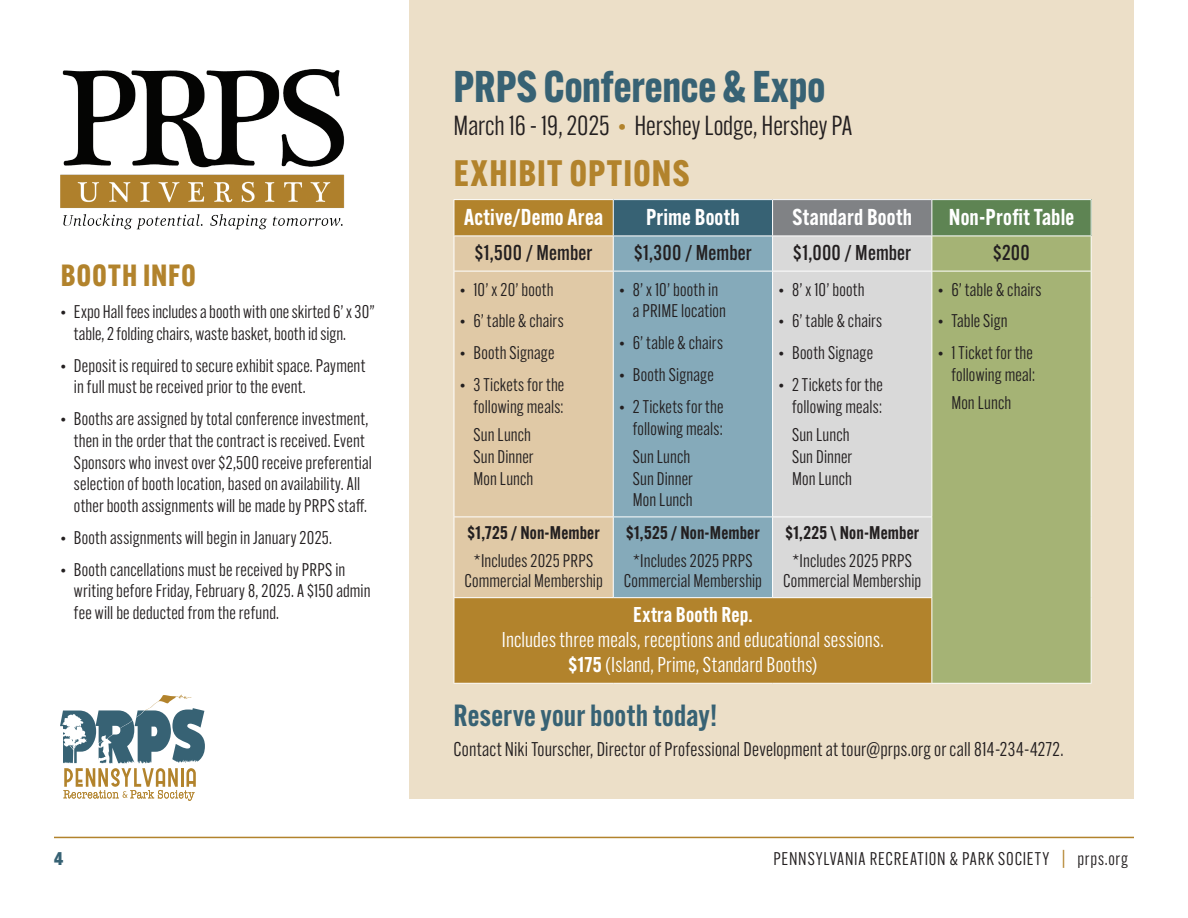
<style>
.page{position:relative;width:1188px;height:918px;background:#fff}
.page>*{position:absolute;margin:0;border:0;box-sizing:border-box;transform-origin:0 0}
.t1{font:700 43.5px "Alternate Gothic ATF";color:#376274}
.t2{font:700 36px "Alternate Gothic ATF";letter-spacing:.035em;color:#b2832c}
.t3{font:600 30px "Alternate Gothic ATF";letter-spacing:.01em;color:#376274}
.t4{font:700 30px "Alternate Gothic ATF";letter-spacing:.035em;color:#b2832c}
.t5{font:27px "Alternate Gothic ATF";color:#231f20}
.t6{font:600 22.5px "Alternate Gothic ATF";letter-spacing:.01em;color:#fff}
.t7{font:21px "Alternate Gothic ATF";letter-spacing:.01em;color:#fff}
.t8{font:500 21px "Alternate Gothic ATF";letter-spacing:.01em;color:#231f20}
.t9{font:600 21px "Alternate Gothic ATF";letter-spacing:.015em;color:#fff}
.t10{font:19.5px "Alternate Gothic ATF";letter-spacing:.01em;color:#231f20}
.t11{font:18px/21.6px "Alternate Gothic ATF";letter-spacing:.01em;color:#231f20}
.t12{font:600 18px "Alternate Gothic ATF";letter-spacing:.01em;color:#231f20}
.t13{font:18px "Alternate Gothic ATF";letter-spacing:.05em;color:#231f20}
.t14{font:800 18px "Alternate Gothic ATF";color:#376274}
.s1{color:#b2832c}
.s2{font-weight:600}
</style>
<div class="page">
<hr style="left:54px;top:837px;width:1080px;height:1px;background:#b2832c">
<div style="left:410px;top:0;width:724px;height:798px;background:#ecdfc8"></div>
<svg style="left:60px;top:694px;width:145px;height:107px"></svg>
<img style="left:60px;top:69px;width:285px;height:161px">
<div style="left:455px;top:200px;width:477px;height:483px;background:#b2832c"></div>
<div style="left:613px;top:200px;width:160px;height:36px;background:#376274"></div>
<div style="left:773px;top:200px;width:159px;height:36px;background:#808285"></div>
<div style="left:932px;top:200px;width:159px;height:36px;background:#5e8453"></div>
<div style="left:455px;top:237px;width:158px;height:360px;background:#e0c9a6"></div>
<div style="left:614px;top:237px;width:158px;height:360px;background:#85aaba"></div>
<div style="left:773px;top:237px;width:159px;height:360px;background:#d9d9d9"></div>
<div style="left:932px;top:237px;width:159px;height:446px;background:#a5b375"></div>
<hr style="left:454px;top:199px;width:159px;height:1px;background:#fff">
<hr style="left:454px;top:200px;width:1px;height:36px;background:#fff">
<hr style="left:613px;top:199px;width:160px;height:1px;background:#fff">
<hr style="left:613px;top:200px;width:1px;height:36px;background:#fff">
<hr style="left:773px;top:199px;width:159px;height:1px;background:#fff">
<hr style="left:772px;top:200px;width:1px;height:36px;background:#fff">
<hr style="left:932px;top:199px;width:160px;height:1px;background:#fff">
<hr style="left:932px;top:200px;width:1px;height:36px;background:#fff">
<hr style="left:1091px;top:200px;width:1px;height:36px;background:#fff">
<hr style="left:454px;top:236px;width:159px;height:1px;background:#fff">
<hr style="left:454px;top:236px;width:1px;height:35px;background:#fff">
<hr style="left:613px;top:236px;width:160px;height:1px;background:#fff">
<hr style="left:613px;top:236px;width:1px;height:35px;background:#fff">
<hr style="left:773px;top:236px;width:159px;height:1px;background:#fff">
<hr style="left:772px;top:236px;width:1px;height:35px;background:#fff">
<hr style="left:932px;top:236px;width:160px;height:1px;background:#fff">
<hr style="left:932px;top:236px;width:1px;height:35px;background:#fff">
<hr style="left:1091px;top:236px;width:1px;height:35px;background:#fff">
<hr style="left:454px;top:271px;width:159px;height:1px;background:#fff">
<hr style="left:454px;top:271px;width:1px;height:246px;background:#fff">
<hr style="left:613px;top:271px;width:160px;height:1px;background:#fff">
<hr style="left:613px;top:271px;width:1px;height:246px;background:#fff">
<hr style="left:773px;top:271px;width:159px;height:1px;background:#fff">
<hr style="left:772px;top:271px;width:1px;height:246px;background:#fff">
<hr style="left:932px;top:271px;width:160px;height:1px;background:#fff">
<hr style="left:932px;top:271px;width:1px;height:246px;background:#fff">
<hr style="left:1091px;top:271px;width:1px;height:246px;background:#fff">
<hr style="left:454px;top:517px;width:159px;height:1px;background:#fff">
<hr style="left:454px;top:517px;width:1px;height:80px;background:#fff">
<hr style="left:613px;top:517px;width:160px;height:1px;background:#fff">
<hr style="left:613px;top:517px;width:1px;height:80px;background:#fff">
<hr style="left:773px;top:517px;width:159px;height:1px;background:#fff">
<hr style="left:772px;top:517px;width:1px;height:80px;background:#fff">
<hr style="left:932px;top:517px;width:1px;height:80px;background:#fff">
<hr style="left:1091px;top:517px;width:1px;height:81px;background:#fff">
<hr style="left:454px;top:597px;width:159px;height:1px;background:#fff">
<hr style="left:454px;top:598px;width:1px;height:85px;background:#fff">
<hr style="left:613px;top:597px;width:160px;height:1px;background:#fff">
<hr style="left:773px;top:597px;width:159px;height:1px;background:#fff">
<hr style="left:932px;top:598px;width:1px;height:85px;background:#fff">
<hr style="left:1091px;top:598px;width:1px;height:85px;background:#fff">
<hr style="left:454px;top:683px;width:159px;height:1px;background:#fff">
<hr style="left:613px;top:683px;width:160px;height:1px;background:#fff">
<hr style="left:773px;top:683px;width:159px;height:1px;background:#fff">
<hr style="left:932px;top:683px;width:160px;height:1px;background:#fff">
<p class="t4" style="left:61px;top:257px;width:137px">BOOTH INFO</p>
<p class="t11" style="left:74px;top:301px;width:302px;text-indent:-14px">• Expo Hall fees includes a booth with one skirted 6’ x 30” table, 2 folding chairs, waste basket, booth id sign.</p>
<p class="t11" style="left:74px;top:355px;width:293px;text-indent:-14px">• Deposit is required to secure exhibit space. Payment in full must be received prior to the event.</p>
<p class="t11" style="left:74px;top:408px;width:300px;text-indent:-14px">• Booths are assigned by total conference investment, then in the order that the contract is received. Event Sponsors who invest over $2,500 receive preferential selection of booth location, based on availability. All other booth assignments will be made by PRPS staff.</p>
<p class="t11" style="left:60px;top:527px;width:273px">• Booth assignments will begin in January 2025.</p>
<p class="t11" style="left:74px;top:559px;width:298px;text-indent:-14px">• Booth cancellations must be received by PRPS in writing before Friday, February 8, 2025. A $150 admin fee will be deducted from the refund.</p>
<p class="t1" style="left:454px;top:59px;width:373px">PRPS Conference &amp; Expo</p>
<p class="t5" style="left:454px;top:109px;width:400px">March 16 - 19, 2025 <span class="s1">•</span> Hershey Lodge, Hershey PA</p>
<p class="t2" style="left:454px;top:151px;width:237px">EXHIBIT OPTIONS</p>
<p class="t6" style="left:464px;top:203px;width:141px">Active/Demo Area</p>
<p class="t6" style="left:646px;top:203px;width:95px">Prime Booth</p>
<p class="t6" style="left:792px;top:203px;width:121px">Standard Booth</p>
<p class="t6" style="left:949px;top:203px;width:127px">Non-Profit Table</p>
<p class="t8" style="left:475px;top:240px;width:119px">$1,500 / Member</p>
<p class="t8" style="left:634px;top:240px;width:119px">$1,300 / Member</p>
<p class="t8" style="left:793px;top:240px;width:119px">$1,000 / Member</p>
<p class="t8" style="left:993px;top:240px;width:38px">$200</p>
<p class="t11" style="left:460px;top:278px;width:95px">• 10’ x 20’ booth</p>
<p class="t11" style="left:460px;top:310px;width:105px">• 6’ table &amp; chairs</p>
<p class="t11" style="left:460px;top:342px;width:96px">• Booth Signage</p>
<p class="t11" style="left:460px;top:374px;width:106px;text-align:right">• 3 Tickets for the following meals:</p>
<p class="t11" style="left:473px;top:424px;width:62px">Sun Lunch<br>Sun Dinner<br>Mon Lunch</p>
<p class="t11" style="left:633px;top:278px;width:95px;text-indent:-14px">• 8’ x 10’ booth in a PRIME location</p>
<p class="t11" style="left:619px;top:332px;width:105px">• 6’ table &amp; chairs</p>
<p class="t11" style="left:619px;top:364px;width:96px">• Booth Signage</p>
<p class="t11" style="left:619px;top:396px;width:106px;text-align:right">• 2 Tickets for the following meals:</p>
<p class="t11" style="left:633px;top:446px;width:62px">Sun Lunch<br>Sun Dinner<br>Mon Lunch</p>
<p class="t11" style="left:779px;top:278px;width:88px">• 8’ x 10’ booth</p>
<p class="t11" style="left:779px;top:310px;width:105px">• 6’ table &amp; chairs</p>
<p class="t11" style="left:779px;top:342px;width:96px">• Booth Signage</p>
<p class="t11" style="left:779px;top:374px;width:106px;text-align:right">• 2 Tickets for the following meals:</p>
<p class="t11" style="left:792px;top:424px;width:62px">Sun Lunch<br>Sun Dinner<br>Mon Lunch</p>
<p class="t11" style="left:938px;top:278px;width:105px">• 6’ table &amp; chairs</p>
<p class="t11" style="left:938px;top:310px;width:71px">• Table Sign</p>
<p class="t11" style="left:938px;top:342px;width:99px;text-align:right">• 1 Ticket for the following meal:</p>
<p class="t11" style="left:951px;top:392px;width:61px">Mon Lunch</p>
<p class="t12" style="left:468px;top:521px;width:134px">$1,725 / Non-Member</p>
<p class="t11" style="left:464px;top:551px;width:140px;line-height:19.5px;text-align:center">*Includes 2025 PRPS<br>Commercial Membership</p>
<p class="t12" style="left:626px;top:521px;width:135px">$1,525 / Non-Member</p>
<p class="t11" style="left:624px;top:551px;width:140px;line-height:19.5px;text-align:center">*Includes 2025 PRPS<br>Commercial Membership</p>
<p class="t12" style="left:785px;top:521px;width:135px">$1,225 \ Non-Member</p>
<p class="t11" style="left:783px;top:551px;width:140px;line-height:19.5px;text-align:center">*Includes 2025 PRPS<br>Commercial Membership</p>
<p class="t9" style="left:633px;top:601px;width:121px">Extra Booth Rep.</p>
<p class="t7" style="left:502px;top:627px;width:383px">Includes three meals, receptions and educational sessions.</p>
<p class="t7" style="left:568px;top:652px;width:250px"><span class="s2">$175</span> (Island, Prime, Standard Booths)</p>
<p class="t3" style="left:454px;top:696px;width:265px">Reserve your booth today!</p>
<p class="t10" style="left:454px;top:737px;width:611px">Contact Niki Tourscher, Director of Professional Development at tour@prps.org or call 814-234-4272.</p>
<p class="t14" style="left:54px;top:848px;width:11px">4</p>
<p class="t13" style="left:774px;top:848px;width:356px">PENNSYLVANIA RECREATION &amp; PARK SOCIETY <span class="s1">|</span> prps.org</p>
</div>
